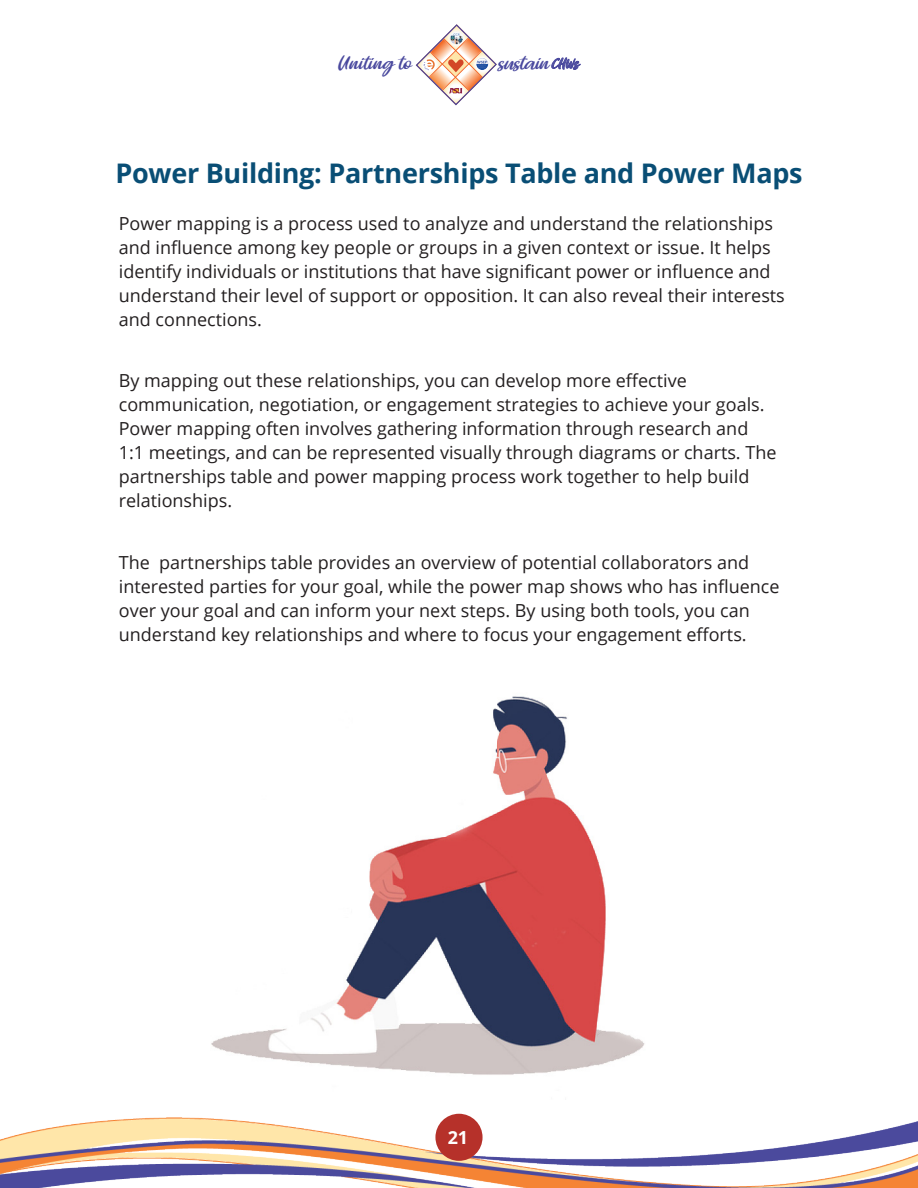
<style>
.page{position:relative;width:918px;height:1188px;background:#fff}
.page>*{position:absolute;margin:0;border:0;box-sizing:border-box;transform-origin:0 0}
.t1{font:700 27px "Open Sans";letter-spacing:-.01em;color:#094e75}
.t2{font:18px/24px "Open Sans";color:#231f20}
.t3{font:700 18px "Open Sans";color:#fff}
.t4{font:16.35px "Brisbane";letter-spacing:-.015em;color:#4a499e}
.s1{font-size:10.95px}
.s2{font-size:12.75px}
</style>
<div class="page">
<img style="left:0;top:1118px;width:918px;height:70px">
<svg style="left:551px;top:57px;width:30px;height:13px"></svg>
<div style="left:435px;top:1114px;width:48px;height:47px;background:#b6312a;border-radius:50%"></div>
<img style="left:211px;top:696px;width:434px;height:379px">
<svg style="left:415px;top:24px;width:82px;height:82px"></svg>
<p class="t4" style="left:338px;top:54px;width:75px">Uniting to</p>
<p class="t4" style="left:498px;top:53px;width:83px">sustain <span class="s1">CHW</span><span class="s2">s</span></p>
<p class="t1" style="left:115px;top:154px;width:689px">Power Building: Partnerships Table and Power Maps</p>
<p class="t2" style="left:119px;top:211px;width:668px">Power mapping is a process used to analyze and understand the relationships and influence among key people or groups in a given context or issue. It helps identify individuals or institutions that have significant power or influence and understand their level of support or opposition. It can also reveal their interests and connections.</p>
<p class="t2" style="left:119px;top:368px;width:659px">By mapping out these relationships, you can develop more effective communication, negotiation, or engagement strategies to achieve your goals.<br>Power mapping often involves gathering information through research and 1:1 meetings, and can be represented visually through diagrams or charts. The partnerships table and power mapping process work together to help build relationships.</p>
<p class="t2" style="left:119px;top:550px;width:662px">The partnerships table provides an overview of potential collaborators and interested parties for your goal, while the power map shows who has influence over your goal and can inform your next steps. By using both tools, you can understand key relationships and where to focus your engagement efforts.</p>
<p class="t3" style="left:448px;top:1125px;width:22px">21</p>
</div>
